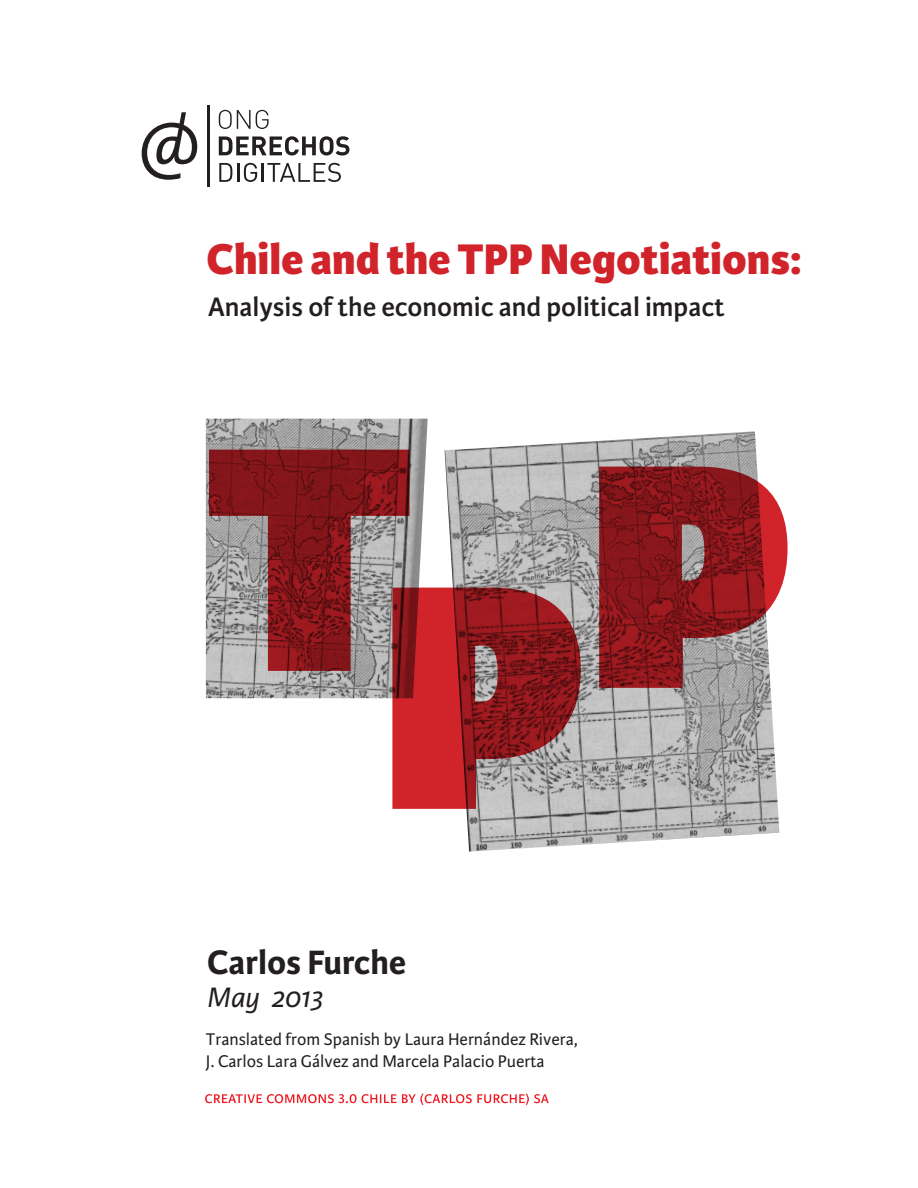
<style>
.page{position:relative;width:918px;height:1188px;background:#fff}
.page>*{position:absolute;margin:0;border:0;box-sizing:border-box;transform-origin:0 0}
.t1{font:800 45.75px "Karmina Sans";color:#d1232a}
.t2{font:700 36px "Karmina Sans";color:#231f20}
.t3{font:italic 30px "Karmina Sans";letter-spacing:-.01em;color:#231f20}
.t4{font:600 28.5px "Karmina Sans";color:#231f20}
.t5{font:18px/21.6px "Karmina Sans";color:#231f20}
</style>
<div class="page">
<svg style="left:205px;top:1093px;width:344px;height:12px"></svg>
<img style="left:445px;top:431px;width:334px;height:421px">
<img style="left:206px;top:419px;width:222px;height:279px">
<svg style="left:209px;top:450px;width:201px;height:221px;background:#8e4c4f"></svg>
<svg style="left:392px;top:588px;width:189px;height:221px;background:#a43b3f"></svg>
<svg style="left:599px;top:467px;width:189px;height:221px;background:#963b3f"></svg>
<svg style="left:142px;top:112px;width:55px;height:68px"></svg>
<hr style="left:207px;top:105px;width:2px;height:82px;background:#231f20">
<svg style="left:219px;top:163px;width:122px;height:19px"></svg>
<svg style="left:219px;top:136px;width:130px;height:20px"></svg>
<svg style="left:219px;top:110px;width:50px;height:19px"></svg>
<h1 class="t1" style="left:207px;top:233px;width:596px">Chile and the TPP Negotiations:</h1>
<h3 class="t4" style="left:208px;top:290px;width:518px">Analysis of the economic and political impact</h3>
<h2 class="t2" style="left:207px;top:942px;width:200px">Carlos Furche</h2>
<h3 class="t3" style="left:207px;top:981px;width:118px">May 2013</h3>
<p class="t5" style="left:206px;top:1029px;width:374px">Translated from Spanish by Laura Hernández Rivera,<br>J. Carlos Lara Gálvez and Marcela Palacio Puerta</p>
</div>
